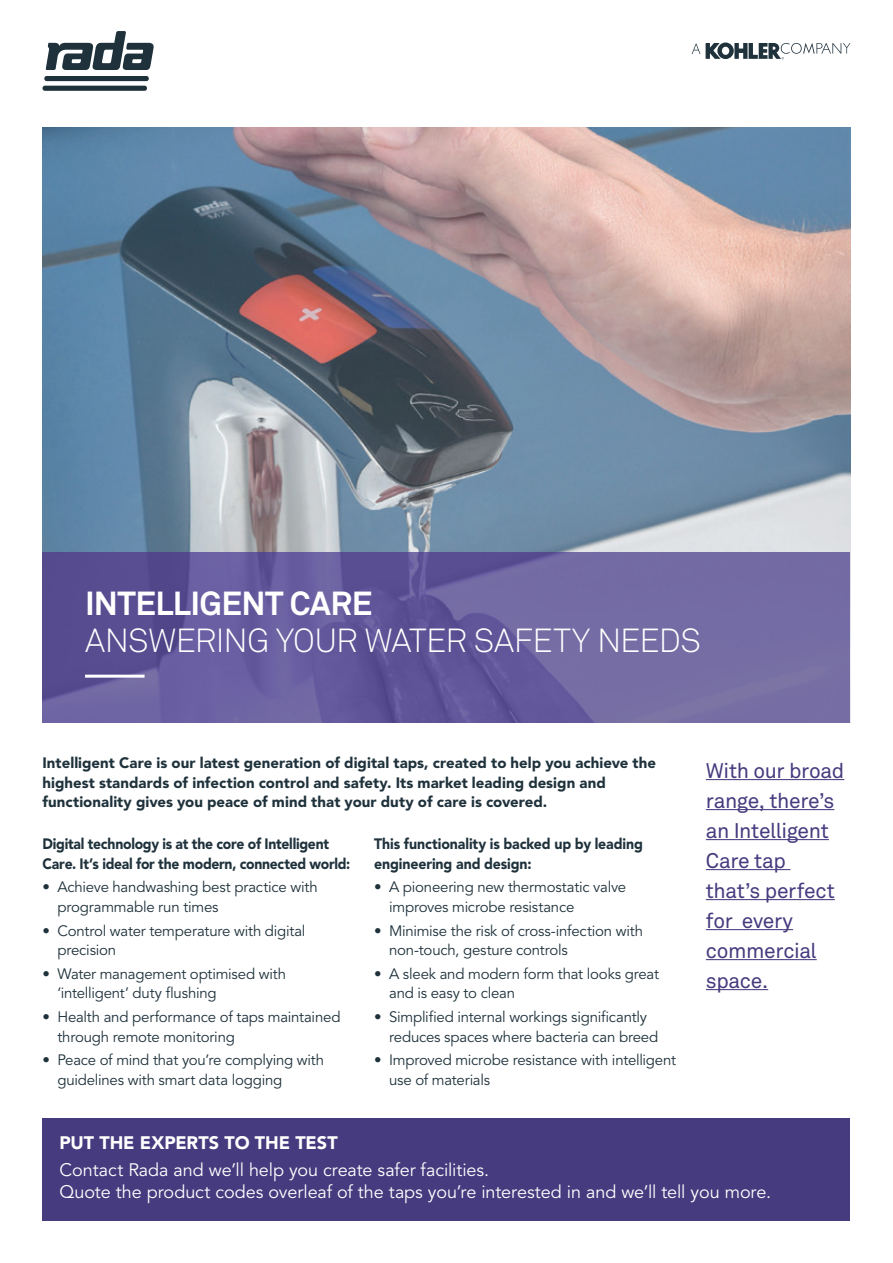
<style>
.page{position:relative;width:893px;height:1263px;background:#fff}
.page>*{position:absolute;margin:0;border:0;box-sizing:border-box;transform-origin:0 0}
.t1{font:300 33px "Akkurat";letter-spacing:-.025em;color:#fff}
.t2{font:700 33px "Akkurat";letter-spacing:-.02em;color:#fff}
.t3{font:21px/30px "Akkurat";letter-spacing:-.015em;color:#453b7e}
.t4{font:18px/22.5px "Avenir";letter-spacing:-.005em;color:#fff}
.t5{font:900 18px "Avenir";letter-spacing:-.005em;color:#fff}
.t6{font:15px/19.5px "Avenir";letter-spacing:-.015em;color:#1f323c}
.t7{font:900 15px/19.5px "Avenir";color:#1f323c}
.t8{font:900 15px/19.5px "Avenir";letter-spacing:-.02em;color:#1f323c;scale:.93 1}
.t9{font:900 15px/19.5px "Avenir";color:#1f323c;scale:.94 1}
</style>
<div class="page">
<svg style="left:692px;top:43px;width:158px;height:16px"></svg>
<svg style="left:46px;top:31px;width:108px;height:39px"></svg>
<div style="left:43px;top:86px;width:104px;height:5px;background:#1f323c;border-radius:2px"></div>
<div style="left:44px;top:76px;width:105px;height:5px;background:#1f323c;border-radius:2px"></div>
<img style="left:43px;top:128px;width:807px;height:425px">
<img style="left:43px;top:553px;width:807px;height:170px">
<hr style="left:85px;top:675px;width:60px;height:3px;background:#fff">
<hr style="left:706px;top:779px;width:138px;height:1px;background:#453b7e">
<hr style="left:706px;top:809px;width:128px;height:1px;background:#453b7e">
<hr style="left:706px;top:839px;width:123px;height:1px;background:#453b7e">
<hr style="left:706px;top:869px;width:84px;height:1px;background:#453b7e">
<hr style="left:706px;top:899px;width:129px;height:1px;background:#453b7e">
<hr style="left:706px;top:929px;width:87px;height:1px;background:#453b7e">
<hr style="left:706px;top:959px;width:111px;height:1px;background:#453b7e">
<hr style="left:706px;top:989px;width:62px;height:1px;background:#453b7e">
<div style="left:43px;top:1118px;width:807px;height:102px;background:#453b7e"></div>
<h1 class="t2" style="left:85px;top:582px;width:289px">INTELLIGENT CARE</h1>
<h1 class="t1" style="left:85px;top:621px;width:617px">ANSWERING YOUR WATER SAFETY NEEDS</h1>
<p class="t7" style="left:43px;top:753px;width:615px">Intelligent Care is our latest generation of digital taps, created to help you achieve the highest standards of infection control and safety. Its market leading design and functionality gives you peace of mind that your duty of care is covered.</p>
<h2 class="t3" style="left:706px;top:756px;width:140px">With our broad range, there’s an Intelligent<br>Care tap that’s perfect for every commercial space.</h2>
<p class="t8" style="left:43px;top:834px;width:333px">Digital technology is at the core of Intelligent<br>Care. It’s ideal for the modern, connected world:</p>
<p class="t6" style="left:57px;top:878px;width:262px;text-indent:-15px">• Achieve handwashing best practice with programmable run times</p>
<p class="t6" style="left:57px;top:921px;width:250px;text-indent:-15px">• Control water temperature with digital precision</p>
<p class="t6" style="left:57px;top:964px;width:230px;text-indent:-15px">• Water management optimised with ‘intelligent’ duty flushing</p>
<p class="t6" style="left:57px;top:1008px;width:285px;text-indent:-15px">• Health and performance of taps maintained through remote monitoring</p>
<p class="t6" style="left:57px;top:1051px;width:268px;text-indent:-15px">• Peace of mind that you’re complying with guidelines with smart data logging</p>
<p class="t9" style="left:374px;top:834px;width:287px">This functionality is backed up by leading engineering and design:</p>
<p class="t6" style="left:389px;top:878px;width:239px;text-indent:-15px">• A pioneering new thermostatic valve improves microbe resistance</p>
<p class="t6" style="left:389px;top:921px;width:255px;text-indent:-15px">• Minimise the risk of cross-infection with non-touch, gesture controls</p>
<p class="t6" style="left:389px;top:964px;width:271px;text-indent:-15px">• A sleek and modern form that looks great and is easy to clean</p>
<p class="t6" style="left:389px;top:1008px;width:271px;text-indent:-15px">• Simplified internal workings significantly reduces spaces where bacteria can breed</p>
<p class="t6" style="left:389px;top:1051px;width:288px;text-indent:-15px">• Improved microbe resistance with intelligent use of materials</p>
<p class="t5" style="left:60px;top:1132px;width:280px">PUT THE EXPERTS TO THE TEST</p>
<p class="t4" style="left:60px;top:1159px;width:713px">Contact Rada and we’ll help you create safer facilities.<br>Quote the product codes overleaf of the taps you’re interested in and we’ll tell you more.</p>
</div>
